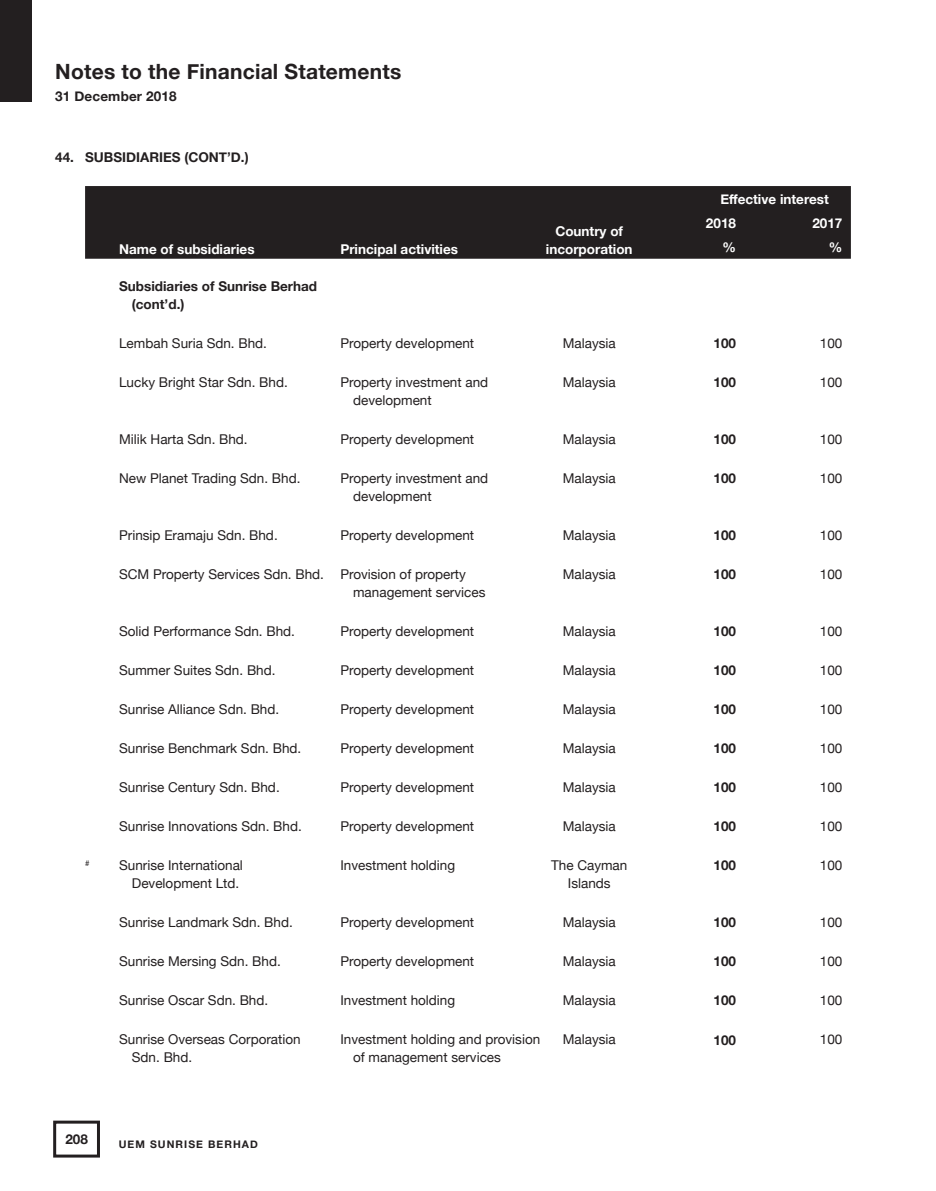
<style>
.page{position:relative;width:936px;height:1191px;background:#fff}
.page>*{position:absolute;margin:0;border:0;box-sizing:border-box;transform-origin:0 0}
.t1{font:700 21px "Helvetica Neue";letter-spacing:.01em;color:#231f20}
.t2{font:13.5px/18px "Helvetica Neue";color:#231f20}
.t3{font:700 13.5px/18px "Helvetica Neue";color:#231f20}
.t4{font:700 13.5px/18px "Helvetica Neue";color:#fff;text-align:center}
.t5{font:700 10.5px "Helvetica Neue";letter-spacing:.1em;color:#231f20}
.t6{font:7.8px "Helvetica Neue";color:#231f20}
</style>
<div class="page">
<div style="left:53px;top:1120px;width:47px;height:37px;border:3px solid #231f20"></div>
<div style="left:0;top:0;width:32px;height:102px;background:#231f20"></div>
<div style="left:85px;top:186px;width:765px;height:73px;background:#231f20"></div>
<h1 class="t1" style="left:55px;top:55px;width:347px">Notes to the Financial Statements</h1>
<p class="t3" style="left:55px;top:87px;width:123px">31 December 2018</p>
<p class="t3" style="left:55px;top:149px;width:195px">44. SUBSIDIARIES (CONT’D.)</p>
<p class="t4" style="left:119px;top:240px;width:137px">Name of subsidiaries</p>
<p class="t4" style="left:340px;top:240px;width:119px">Principal activities</p>
<p class="t4" style="left:546px;top:222px;width:88px">Country of incorporation</p>
<p class="t4" style="left:720px;top:191px;width:110px">Effective interest</p>
<p class="t4" style="left:706px;top:214px;width:32px">2018</p>
<p class="t4" style="left:812px;top:214px;width:32px">2017</p>
<p class="t4" style="left:722px;top:239px;width:15px">%</p>
<p class="t4" style="left:828px;top:239px;width:15px">%</p>
<p class="t3" style="left:132px;top:278px;width:187px;text-indent:-13px">Subsidiaries of Sunrise Berhad (cont’d.)</p>
<p class="t2" style="left:119px;top:335px;width:149px">Lembah Suria Sdn. Bhd.</p>
<p class="t2" style="left:340px;top:335px;width:135px">Property development</p>
<p class="t2" style="left:562px;top:335px;width:55px">Malaysia</p>
<p class="t3" style="left:713px;top:335px;width:24px">100</p>
<p class="t2" style="left:819px;top:335px;width:24px">100</p>
<p class="t2" style="left:119px;top:374px;width:170px">Lucky Bright Star Sdn. Bhd.</p>
<p class="t2" style="left:353px;top:374px;width:137px;text-indent:-13px">Property investment and development</p>
<p class="t2" style="left:562px;top:374px;width:55px">Malaysia</p>
<p class="t3" style="left:713px;top:374px;width:24px">100</p>
<p class="t2" style="left:819px;top:374px;width:24px">100</p>
<p class="t2" style="left:119px;top:431px;width:130px">Milik Harta Sdn. Bhd.</p>
<p class="t2" style="left:340px;top:431px;width:135px">Property development</p>
<p class="t2" style="left:562px;top:431px;width:55px">Malaysia</p>
<p class="t3" style="left:713px;top:430px;width:24px">100</p>
<p class="t2" style="left:819px;top:431px;width:24px">100</p>
<p class="t2" style="left:119px;top:470px;width:183px">New Planet Trading Sdn. Bhd.</p>
<p class="t2" style="left:353px;top:470px;width:137px;text-indent:-13px">Property investment and development</p>
<p class="t2" style="left:562px;top:470px;width:55px">Malaysia</p>
<p class="t3" style="left:713px;top:470px;width:24px">100</p>
<p class="t2" style="left:819px;top:470px;width:24px">100</p>
<p class="t2" style="left:119px;top:526px;width:160px">Prinsip Eramaju Sdn. Bhd.</p>
<p class="t2" style="left:340px;top:526px;width:135px">Property development</p>
<p class="t2" style="left:562px;top:526px;width:55px">Malaysia</p>
<p class="t3" style="left:713px;top:526px;width:24px">100</p>
<p class="t2" style="left:819px;top:526px;width:24px">100</p>
<p class="t2" style="left:353px;top:566px;width:134px;text-indent:-234px">SCM Property Services Sdn. Bhd. Provision of property management services</p>
<p class="t2" style="left:562px;top:566px;width:55px">Malaysia</p>
<p class="t3" style="left:713px;top:565px;width:24px">100</p>
<p class="t2" style="left:819px;top:566px;width:24px">100</p>
<p class="t2" style="left:119px;top:622px;width:177px">Solid Performance Sdn. Bhd.</p>
<p class="t2" style="left:340px;top:622px;width:135px">Property development</p>
<p class="t2" style="left:562px;top:622px;width:55px">Malaysia</p>
<p class="t3" style="left:713px;top:622px;width:24px">100</p>
<p class="t2" style="left:819px;top:622px;width:24px">100</p>
<p class="t2" style="left:119px;top:661px;width:158px">Summer Suites Sdn. Bhd.</p>
<p class="t2" style="left:340px;top:661px;width:135px">Property development</p>
<p class="t2" style="left:562px;top:661px;width:55px">Malaysia</p>
<p class="t3" style="left:713px;top:661px;width:24px">100</p>
<p class="t2" style="left:819px;top:661px;width:24px">100</p>
<p class="t2" style="left:119px;top:700px;width:162px">Sunrise Alliance Sdn. Bhd.</p>
<p class="t2" style="left:340px;top:700px;width:135px">Property development</p>
<p class="t2" style="left:562px;top:700px;width:55px">Malaysia</p>
<p class="t3" style="left:713px;top:700px;width:24px">100</p>
<p class="t2" style="left:819px;top:700px;width:24px">100</p>
<p class="t2" style="left:119px;top:740px;width:184px">Sunrise Benchmark Sdn. Bhd.</p>
<p class="t2" style="left:340px;top:740px;width:135px">Property development</p>
<p class="t2" style="left:562px;top:740px;width:55px">Malaysia</p>
<p class="t3" style="left:713px;top:739px;width:24px">100</p>
<p class="t2" style="left:819px;top:740px;width:24px">100</p>
<p class="t2" style="left:119px;top:779px;width:162px">Sunrise Century Sdn. Bhd.</p>
<p class="t2" style="left:340px;top:779px;width:135px">Property development</p>
<p class="t2" style="left:562px;top:779px;width:55px">Malaysia</p>
<p class="t3" style="left:713px;top:779px;width:24px">100</p>
<p class="t2" style="left:819px;top:779px;width:24px">100</p>
<p class="t2" style="left:119px;top:818px;width:184px">Sunrise Innovations Sdn. Bhd.</p>
<p class="t2" style="left:340px;top:818px;width:135px">Property development</p>
<p class="t2" style="left:562px;top:818px;width:55px">Malaysia</p>
<p class="t3" style="left:713px;top:818px;width:24px">100</p>
<p class="t2" style="left:819px;top:818px;width:24px">100</p>
<p class="t6" style="left:85px;top:857px;width:6px">#</p>
<p class="t2" style="left:119px;top:857px;width:125px;text-align:right">Sunrise International<br>Development Ltd.</p>
<p class="t2" style="left:340px;top:857px;width:116px">Investment holding</p>
<p class="t2" style="left:551px;top:857px;width:78px;text-align:center">The Cayman<br>Islands</p>
<p class="t3" style="left:713px;top:857px;width:24px">100</p>
<p class="t2" style="left:819px;top:857px;width:24px">100</p>
<p class="t2" style="left:119px;top:914px;width:175px">Sunrise Landmark Sdn. Bhd.</p>
<p class="t2" style="left:340px;top:914px;width:135px">Property development</p>
<p class="t2" style="left:562px;top:914px;width:55px">Malaysia</p>
<p class="t3" style="left:713px;top:913px;width:24px">100</p>
<p class="t2" style="left:819px;top:914px;width:24px">100</p>
<p class="t2" style="left:119px;top:953px;width:163px">Sunrise Mersing Sdn. Bhd.</p>
<p class="t2" style="left:340px;top:953px;width:135px">Property development</p>
<p class="t2" style="left:562px;top:953px;width:55px">Malaysia</p>
<p class="t3" style="left:713px;top:953px;width:24px">100</p>
<p class="t2" style="left:819px;top:953px;width:24px">100</p>
<p class="t2" style="left:119px;top:992px;width:151px">Sunrise Oscar Sdn. Bhd.</p>
<p class="t2" style="left:340px;top:992px;width:116px">Investment holding</p>
<p class="t2" style="left:562px;top:992px;width:55px">Malaysia</p>
<p class="t3" style="left:713px;top:992px;width:24px">100</p>
<p class="t2" style="left:819px;top:992px;width:24px">100</p>
<p class="t2" style="left:132px;top:1031px;width:170px;text-indent:-13px">Sunrise Overseas Corporation<br>Sdn. Bhd.</p>
<p class="t2" style="left:353px;top:1031px;width:189px;text-indent:-13px">Investment holding and provision of management services</p>
<p class="t2" style="left:562px;top:1031px;width:55px">Malaysia</p>
<p class="t3" style="left:713px;top:1031px;width:24px">100</p>
<p class="t2" style="left:819px;top:1031px;width:24px">100</p>
<p class="t3" style="left:65px;top:1130px;width:24px">208</p>
<p class="t5" style="left:119px;top:1136px;width:140px">UEM SUNRISE BERHAD</p>
</div>
